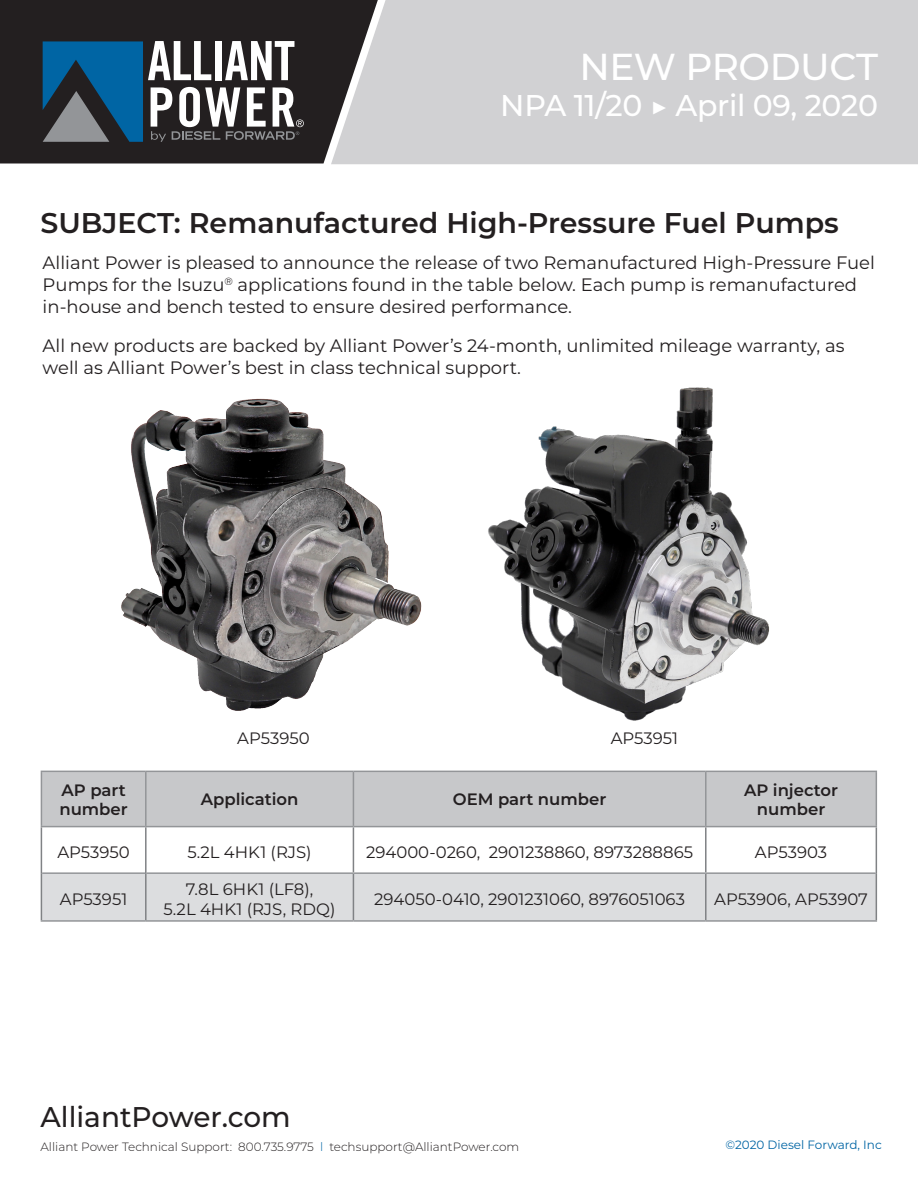
<style>
.page{position:relative;width:918px;height:1188px;background:#fff}
.page>*{position:absolute;margin:0;border:0;box-sizing:border-box;transform-origin:0 0}
.t1{font:500 37.5px "Montserrat";letter-spacing:-.01em;color:#fff}
.t2{font:500 30px "Montserrat";letter-spacing:-.01em;color:#fff}
.t3{font:600 28.5px "Montserrat";color:#231f20}
.t4{font:500 28.5px "Montserrat";color:#231f20}
.t5{font:18px/21.6px "Montserrat";color:#231f20}
.t6{font:16.5px "Montserrat";color:#231f20}
.t7{font:600 16.5px/19.8px "Montserrat";color:#231f20}
.t8{font:300 12px "Montserrat";color:#231f20}
.t9{font:12px "Montserrat";color:#0065a4}
.s1{color:#0065a4}
</style>
<div class="page">
<div style="left:331px;top:0;width:587px;height:165px;background:#d1d1d3"></div>
<svg style="left:0;top:0;width:378px;height:164px;background:#3b3739"></svg>
<div style="left:42px;top:772px;width:834px;height:54px;background:#c7c8ca"></div>
<div style="left:42px;top:874px;width:834px;height:46px;background:#dcdddf"></div>
<hr style="left:41px;top:827px;width:1px;height:46px;background:#808285">
<hr style="left:353px;top:827px;width:1px;height:45px;background:#808285">
<hr style="left:705px;top:827px;width:2px;height:45px;background:#808285">
<hr style="left:876px;top:827px;width:1px;height:46px;background:#808285">
<hr style="left:41px;top:771px;width:105px;height:1px;background:#939598">
<hr style="left:41px;top:772px;width:1px;height:54px;background:#939598">
<hr style="left:146px;top:771px;width:207px;height:1px;background:#939598">
<hr style="left:145px;top:772px;width:2px;height:54px;background:#939598">
<hr style="left:353px;top:771px;width:353px;height:1px;background:#939598">
<hr style="left:353px;top:772px;width:1px;height:54px;background:#939598">
<hr style="left:706px;top:771px;width:171px;height:1px;background:#939598">
<hr style="left:705px;top:772px;width:2px;height:54px;background:#939598">
<hr style="left:876px;top:772px;width:1px;height:54px;background:#939598">
<hr style="left:41px;top:826px;width:105px;height:1px;background:#939598">
<hr style="left:146px;top:826px;width:207px;height:1px;background:#939598">
<hr style="left:353px;top:826px;width:353px;height:1px;background:#939598">
<hr style="left:706px;top:826px;width:171px;height:1px;background:#939598">
<hr style="left:147px;top:872px;width:206px;height:2px;background:#939598">
<hr style="left:41px;top:873px;width:1px;height:47px;background:#808285">
<hr style="left:42px;top:872px;width:103px;height:2px;background:#939598">
<hr style="left:353px;top:874px;width:1px;height:46px;background:#808285">
<hr style="left:353px;top:872px;width:353px;height:2px;background:#939598">
<hr style="left:706px;top:872px;width:170px;height:2px;background:#939598">
<hr style="left:705px;top:874px;width:2px;height:46px;background:#808285">
<hr style="left:876px;top:873px;width:1px;height:47px;background:#808285">
<hr style="left:41px;top:920px;width:105px;height:2px;background:#939598">
<hr style="left:146px;top:920px;width:207px;height:2px;background:#939598">
<hr style="left:353px;top:920px;width:353px;height:2px;background:#939598">
<hr style="left:706px;top:920px;width:171px;height:2px;background:#939598">
<hr style="left:145px;top:827px;width:2px;height:46px;background:#808285">
<hr style="left:145px;top:873px;width:2px;height:47px;background:#808285">
<svg style="left:43px;top:41px;width:261px;height:101px"></svg>
<img style="left:121px;top:398px;width:301px;height:313px">
<img style="left:488px;top:387px;width:281px;height:334px">
<p class="t1" style="left:579px;top:40px;width:300px">NEW PRODUCT</p>
<p class="t2" style="left:500px;top:84px;width:379px">NPA 11/20 ▶ April 09, 2020</p>
<p class="t3" style="left:40px;top:202px;width:800px">SUBJECT: Remanufactured High-Pressure Fuel Pumps</p>
<p class="t5" style="left:43px;top:252px;width:834px">Alliant Power is pleased to announce the release of two Remanufactured High-Pressure Fuel<br>Pumps for the Isuzu<sup>®</sup> applications found in the table below. Each pump is remanufactured in-house and bench tested to ensure desired performance.</p>
<p class="t5" style="left:43px;top:334px;width:803px">All new products are backed by Alliant Power’s 24-month, unlimited mileage warranty, as well as Alliant Power’s best in class technical support.</p>
<p class="t6" style="left:237px;top:727px;width:74px">AP53950</p>
<p class="t6" style="left:611px;top:727px;width:69px">AP53951</p>
<p class="t7" style="left:59px;top:779px;width:70px">AP part number</p>
<p class="t7" style="left:201px;top:789px;width:99px">Application</p>
<p class="t7" style="left:453px;top:789px;width:155px">OEM part number</p>
<p class="t7" style="left:744px;top:779px;width:96px">AP injector</p>
<p class="t7" style="left:757px;top:799px;width:70px">number</p>
<p class="t6" style="left:57px;top:841px;width:74px">AP53950</p>
<p class="t6" style="left:188px;top:841px;width:126px">5.2L 4HK1 (RJS)</p>
<p class="t6" style="left:366px;top:841px;width:328px">294000-0260, 2901238860, 8973288865</p>
<p class="t6" style="left:755px;top:841px;width:74px">AP53903</p>
<p class="t6" style="left:60px;top:888px;width:69px">AP53951</p>
<p class="t6" style="left:186px;top:878px;width:129px">7.8L 6HK1 (LF8),</p>
<p class="t6" style="left:164px;top:898px;width:173px">5.2L 4HK1 (RJS, RDQ)</p>
<p class="t6" style="left:374px;top:888px;width:312px">294050-0410, 2901231060, 8976051063</p>
<p class="t6" style="left:714px;top:888px;width:155px">AP53906, AP53907</p>
<p class="t4" style="left:40px;top:1097px;width:252px">AlliantPower.com</p>
<p class="t8" style="left:40px;top:1139px;width:480px">Alliant Power Technical Support: 800.735.9775 <span class="s1">l</span> techsupport@AlliantPower.com</p>
<p class="t9" style="left:726px;top:1137px;width:158px">©2020 Diesel Forward, Inc</p>
</div>
